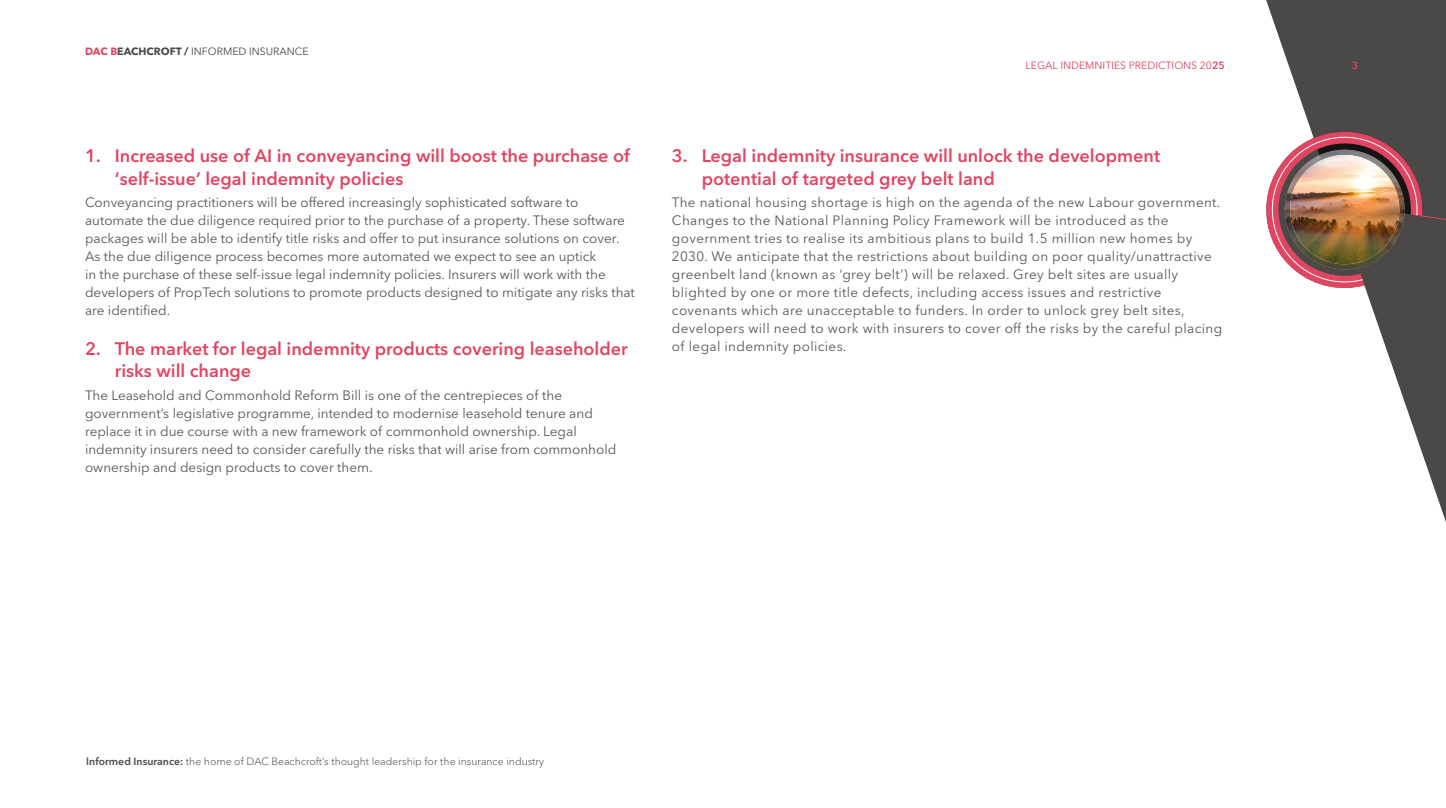
<style>
.page{position:relative;width:1446px;height:808px;background:#fff}
.page>*{position:absolute;margin:0;border:0;box-sizing:border-box;transform-origin:0 0}
.t1{font:600 18px/22.5px "Avenir Next LT Pro";color:#e04662}
.t2{font:13.5px/18px "Avenir Next LT Pro";color:#575756}
.t3{font:13.5px/18px "Avenir Next LT Pro";letter-spacing:.025em;color:#575756}
.t4{font:300 10.5px "Avenir Next LT Pro";color:#4a4948}
.t5{font:10.5px "Avenir Next LT Pro";color:#4a4948}
.t6{font:10.5px "Avenir Next LT Pro";color:#e04662}
.t7{font:600 10.5px "Avenir Next LT Pro";color:#e04662}
.s1{font-weight:700;color:#e04662}
.s2{font-weight:700}
.s3{font-weight:600}
</style>
<div class="page">
<svg style="left:1266px;top:0;width:180px;height:522px"></svg>
<svg style="left:1266px;top:122px;width:180px;height:170px"></svg>
<img style="left:1284px;top:155px;width:120px;height:115px">
<p class="t5" style="left:85px;top:45px;width:225px"><span class="s1">DAC B</span><span class="s2">EACHCROFT /</span> INFORMED INSURANCE</p>
<h1 class="t1" style="left:115px;top:145px;width:516px;text-indent:-30px">1. Increased use of AI in conveyancing will boost the purchase of ‘self-issue’ legal indemnity policies</h1>
<p class="t2" style="left:85px;top:194px;width:551px">Conveyancing practitioners will be offered increasingly sophisticated software to automate the due diligence required prior to the purchase of a property. These software packages will be able to identify title risks and offer to put insurance solutions on cover.<br>As the due diligence process becomes more automated we expect to see an uptick<br>in the purchase of these self-issue legal indemnity policies. Insurers will work with the developers of PropTech solutions to promote products designed to mitigate any risks that are identified.</p>
<h1 class="t1" style="left:115px;top:337px;width:514px;text-indent:-30px">2. The market for legal indemnity products covering leaseholder risks will change</h1>
<p class="t2" style="left:85px;top:386px;width:533px">The Leasehold and Commonhold Reform Bill is one of the centrepieces of the government’s legislative programme, intended to modernise leasehold tenure and replace it in due course with a new framework of commonhold ownership. Legal indemnity insurers need to consider carefully the risks that will arise from commonhold ownership and design products to cover them.</p>
<p class="t6" style="left:1025px;top:59px;width:201px">LEGAL INDEMNITIES PREDICTIONS 20<span class="s3">25</span></p>
<p class="t7" style="left:1352px;top:59px;width:8px">3</p>
<h1 class="t1" style="left:702px;top:145px;width:460px;text-indent:-30px">3. Legal indemnity insurance will unlock the development potential of targeted grey belt land</h1>
<p class="t3" style="left:672px;top:194px;width:552px">The national housing shortage is high on the agenda of the new Labour government.<br>Changes to the National Planning Policy Framework will be introduced as the government tries to realise its ambitious plans to build 1.5 million new homes by 2030. We anticipate that the restrictions about building on poor quality/unattractive greenbelt land (known as ‘grey belt’) will be relaxed. Grey belt sites are usually blighted by one or more title defects, including access issues and restrictive covenants which are unacceptable to funders. In order to unlock grey belt sites, developers will need to work with insurers to cover off the risks by the careful placing of legal indemnity policies.</p>
<p class="t4" style="left:86px;top:755px;width:459px"><span class="s3">Informed Insurance:</span> the home of DAC Beachcroft’s thought leadership for the insurance industry</p>
</div>
